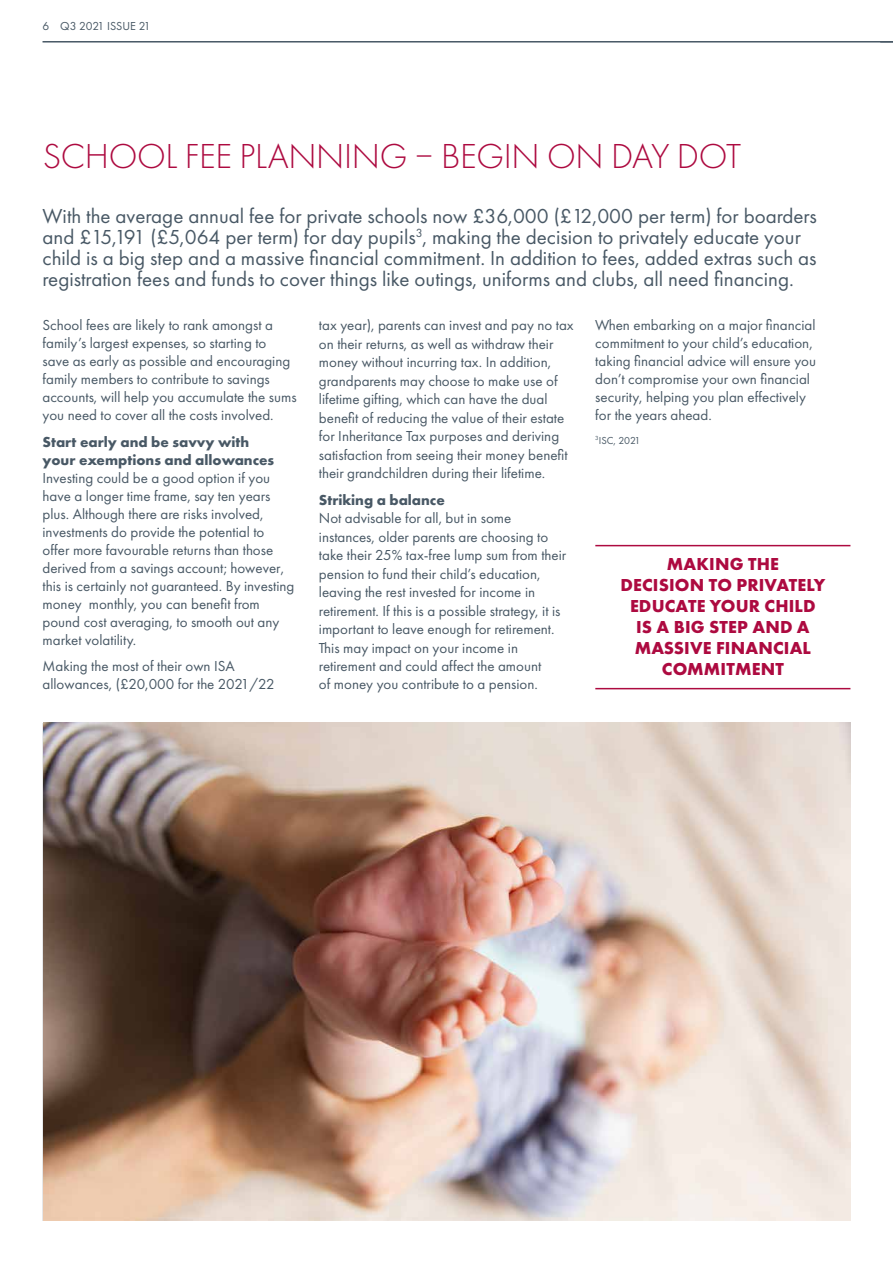
<style>
.page{position:relative;width:893px;height:1263px;background:#fff}
.page>*{position:absolute;margin:0;border:0;box-sizing:border-box;transform-origin:0 0}
.t1{font:300 36px "Futura PT";letter-spacing:-.01em;color:#ad0a40}
.t2{font:21px/21px "Futura PT";color:#485865}
.t3{font:700 18px/21px "Futura PT";letter-spacing:.01em;color:#ad0a40;text-align:center}
.t4{font:15px/18px "Futura PT";color:#485865}
.t5{font:700 15px/18px "Futura PT";color:#485865}
.t6{font:12px "Futura PT";color:#485865}
.t7{font:10.5px "Futura PT";color:#485865}
</style>
<div class="page">
<hr style="left:43px;top:41px;width:850px;height:2px;background:#485865">
<img style="left:44px;top:723px;width:806px;height:497px">
<hr style="left:595px;top:545px;width:255px;height:1px;background:#ad0a40">
<hr style="left:595px;top:688px;width:255px;height:1px;background:#ad0a40">
<p class="t6" style="left:43px;top:19px;width:110px">6 Q3 2021 ISSUE 21</p>
<h1 class="t1" style="left:43px;top:135px;width:700px">SCHOOL FEE PLANNING – BEGIN ON DAY DOT</h1>
<p class="t2" style="left:43px;top:205px;width:776px">With the average annual fee for private schools now £36,000 (£12,000 per term) for boarders and £15,191 (£5,064 per term) for day pupils<sup>3</sup>, making the decision to privately educate your child is a big step and a massive financial commitment. In addition to fees, added extras such as registration fees and funds to cover things like outings, uniforms and clubs, all need financing.</p>
<p class="t4" style="left:43px;top:316px;width:256px">School fees are likely to rank amongst a family’s largest expenses, so starting to save as early as possible and encouraging family members to contribute to savings accounts, will help you accumulate the sums you need to cover all the costs involved.</p>
<p class="t5" style="left:43px;top:432px;width:233px">Start early and be savvy with your exemptions and allowances</p>
<p class="t4" style="left:43px;top:469px;width:253px">Investing could be a good option if you have a longer time frame, say ten years plus. Although there are risks involved, investments do provide the potential to offer more favourable returns than those derived from a savings account; however, this is certainly not guaranteed. By investing money monthly, you can benefit from pound cost averaging, to smooth out any market volatility.</p>
<p class="t4" style="left:43px;top:657px;width:234px">Making the most of their own ISA allowances, (£20,000 for the 2021/22</p>
<p class="t4" style="left:319px;top:316px;width:256px;line-height:18.5px">tax year), parents can invest and pay no tax on their returns, as well as withdraw their money without incurring tax. In addition, grandparents may choose to make use of lifetime gifting, which can have the dual benefit of reducing the value of their estate for Inheritance Tax purposes and deriving satisfaction from seeing their money benefit their grandchildren during their lifetime.</p>
<p class="t5" style="left:319px;top:491px;width:127px">Striking a balance</p>
<p class="t4" style="left:319px;top:509px;width:249px;line-height:18.5px">Not advisable for all, but in some instances, older parents are choosing to take their 25% tax-free lump sum from their pension to fund their child’s education, leaving the rest invested for income in retirement. If this is a possible strategy, it is important to leave enough for retirement.<br>This may impact on your income in retirement and could affect the amount<br>of money you contribute to a pension.</p>
<p class="t4" style="left:595px;top:316px;width:222px">When embarking on a major financial commitment to your child’s education, taking financial advice will ensure you don’t compromise your own financial security, helping you plan effectively for the years ahead.</p>
<p class="t7" style="left:595px;top:434px;width:47px"><sup>3</sup>ISC, 2021</p>
<p class="t3" style="left:620px;top:553px;width:206px">MAKING THE<br>DECISION TO PRIVATELY<br>EDUCATE YOUR CHILD<br>IS A BIG STEP AND A<br>MASSIVE FINANCIAL<br>COMMITMENT</p>
</div>
